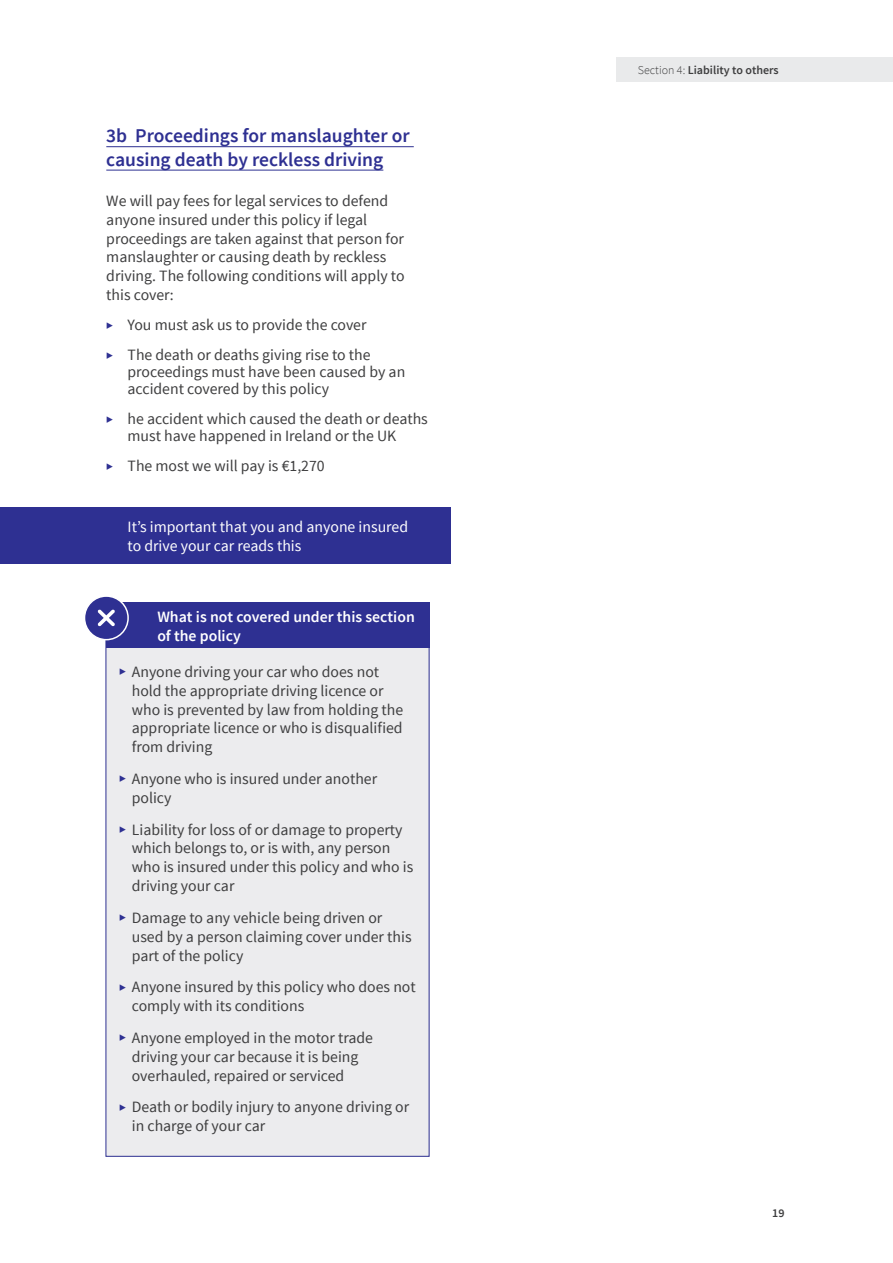
<style>
.page{position:relative;width:893px;height:1263px;background:#fff}
.page>*{position:absolute;margin:0;border:0;box-sizing:border-box;transform-origin:0 0}
._2_Sub_Heading{font:600 19.5px/23.4px "Source Sans Pro";color:#2e3092}
.Body{font:15.75px/18.9px "Source Sans Pro";color:#3e3e3f}
.Body-2{font:15.75px/18.9px "Source Sans Pro";color:#fff}
.Table__White_Semibold{font:600 15.75px/18.9px "Source Sans Pro";color:#fff}
.t1{font:600 12px "Source Sans Pro";color:#3e3e3f}
.s1{font-size:12px;color:#2e3092}
.s2{font-weight:300}
</style>
<div class="page">
<hr style="left:106px;top:146px;width:308px;height:1px;background:#2e3092">
<hr style="left:106px;top:170px;width:277px;height:1px;background:#2e3092">
<div style="left:0;top:507px;width:451px;height:56px;background:#2e3092"></div>
<div style="left:106px;top:603px;width:323px;height:553px;background:#ececee"></div>
<div style="left:106px;top:603px;width:323px;height:45px;background:#2e3092"></div>
<div style="left:85px;top:596px;width:43px;height:44px;background:#2e3092;border-radius:50%"></div>
<div style="left:84px;top:595px;width:45px;height:45px;border:2px solid #fff;border-radius:50%"></div>
<svg style="left:98px;top:609px;width:17px;height:17px"></svg>
<div style="left:617px;top:57px;width:276px;height:24px;background:#e9eaeb"></div>
<p class="_2_Sub_Heading" style="left:106px;top:125px;width:305px">3b Proceedings for manslaughter or causing death by reckless driving</p>
<p class="Body" style="left:106px;top:191px;width:300px">We will pay fees for legal services to defend anyone insured under this policy if legal proceedings are taken against that person for manslaughter or causing death by reckless driving. The following conditions will apply to this cover:</p>
<p class="Body" style="left:106px;top:316px;width:262px"><span class="s1">▶</span> You must ask us to provide the cover</p>
<p class="Body" style="left:128px;top:346px;width:279px;line-height:17.1px;text-indent:-21px"><span class="s1">▶</span> The death or deaths giving rise to the proceedings must have been caused by an accident covered by this policy</p>
<p class="Body" style="left:128px;top:411px;width:302px;line-height:17.1px;text-indent:-21px"><span class="s1">▶</span> he accident which caused the death or deaths must have happened in Ireland or the UK</p>
<p class="Body" style="left:106px;top:457px;width:220px"><span class="s1">▶</span> The most we will pay is €1,270</p>
<p class="Body-2" style="left:128px;top:517px;width:282px">It’s important that you and anyone insured to drive your car reads this</p>
<p class="Table__White_Semibold" style="left:157px;top:607px;width:259px">What is not covered under this section of the policy</p>
<p class="Body" style="left:132px;top:662px;width:273px;text-indent:-13px"><span class="s1">▶</span> Anyone driving your car who does not hold the appropriate driving licence or who is prevented by law from holding the appropriate licence or who is disqualified from driving</p>
<p class="Body" style="left:132px;top:769px;width:247px;text-indent:-13px"><span class="s1">▶</span> Anyone who is insured under another policy</p>
<p class="Body" style="left:132px;top:820px;width:283px;text-indent:-13px"><span class="s1">▶</span> Liability for loss of or damage to property which belongs to, or is with, any person who is insured under this policy and who is driving your car</p>
<p class="Body" style="left:132px;top:908px;width:281px;text-indent:-13px"><span class="s1">▶</span> Damage to any vehicle being driven or used by a person claiming cover under this part of the policy</p>
<p class="Body" style="left:132px;top:978px;width:286px;text-indent:-13px"><span class="s1">▶</span> Anyone insured by this policy who does not comply with its conditions</p>
<p class="Body" style="left:132px;top:1028px;width:243px;text-indent:-13px"><span class="s1">▶</span> Anyone employed in the motor trade driving your car because it is being overhauled, repaired or serviced</p>
<p class="Body" style="left:132px;top:1098px;width:279px;text-indent:-13px"><span class="s1">▶</span> Death or bodily injury to anyone driving or in charge of your car</p>
<p class="t1" style="left:638px;top:62px;width:142px"><span class="s2">Section 4:</span> Liability to others</p>
<p class="t1" style="left:772px;top:1206px;width:14px">19</p>
</div>
